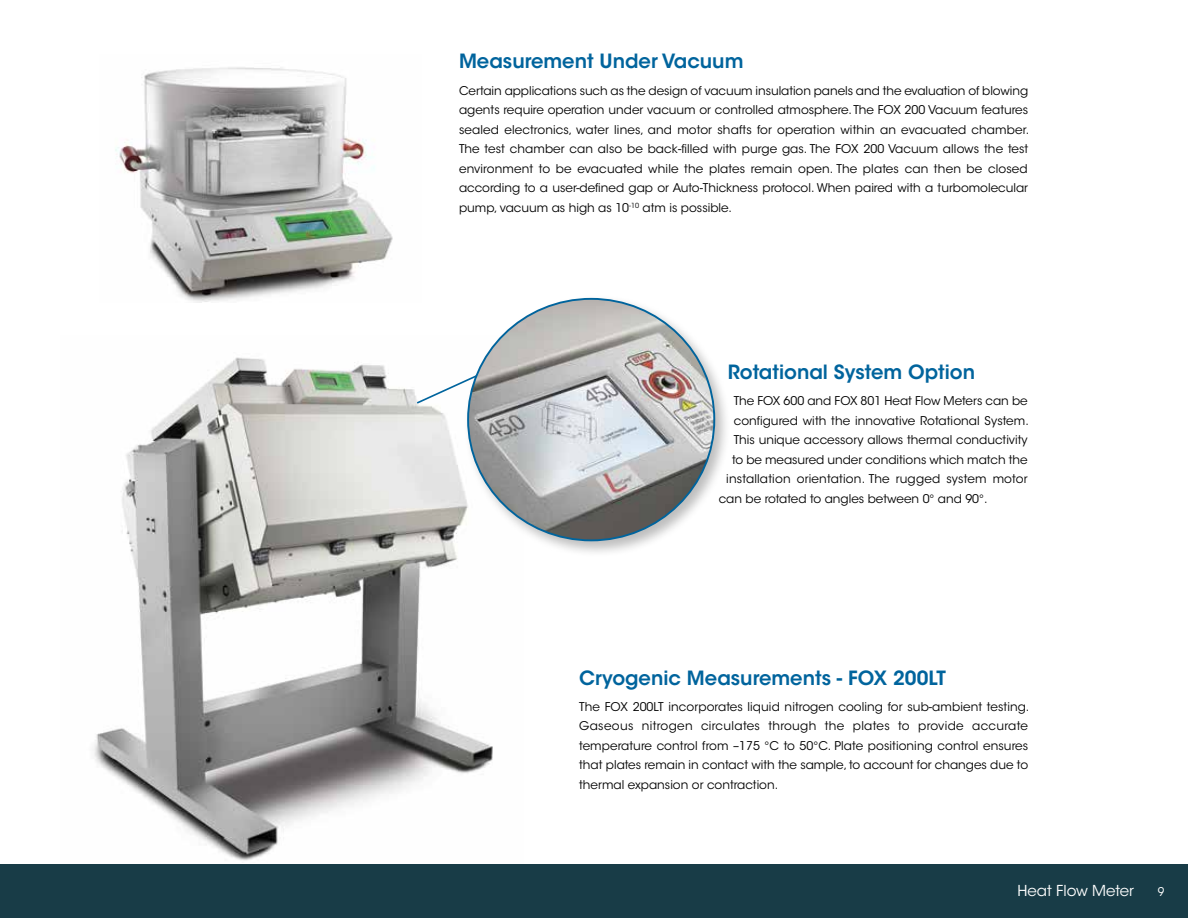
<style>
.page{position:relative;width:1188px;height:918px;background:#fff}
.page>*{position:absolute;margin:0;border:0;box-sizing:border-box;transform-origin:0 0}
.t1{font:600 19.5px "ITC Avant Garde Std";color:#00649d}
.t2{font:15px "ITC Avant Garde Std";color:#fff}
.t3{font:12px/19.5px "ITC Avant Garde Std";color:#000;text-align:justify}
.t4{font:12px "ITC Avant Garde Std";color:#fff;scale:.95 1}
</style>
<div class="page">
<img style="left:93px;top:357px;width:400px;height:504px">
<div style="left:0;top:864px;width:1188px;height:54px;background:#183c47"></div>
<svg style="left:415px;top:357px;width:48px;height:48px"></svg>
<img style="left:115px;top:67px;width:278px;height:235px">
<div style="left:463px;top:294px;width:269px;height:264px;background:#000;opacity:.26"></div>
<img style="left:468px;top:299px;width:246px;height:241px">
<h1 class="t1" style="left:459px;top:49px;width:286px">Measurement Under Vacuum</h1>
<p class="t3" style="left:459px;top:81px;width:572px">Certain applications such as the design of vacuum insulation panels and the evaluation of blowing agents require operation under vacuum or controlled atmosphere. The FOX 200 Vacuum features sealed electronics, water lines, and motor shafts for operation within an evacuated chamber.<br>The test chamber can also be back-filled with purge gas. The FOX 200 Vacuum allows the test environment to be evacuated while the plates remain open. The plates can then be closed according to a user-defined gap or Auto-Thickness protocol. When paired with a turbomolecular pump, vacuum as high as 10<sup>-10</sup> atm is possible.</p>
<h1 class="t1" style="left:728px;top:359px;width:249px">Rotational System Option</h1>
<p class="t3" style="left:734px;top:391px;width:296px">The FOX 600 and FOX 801 Heat Flow Meters can be</p>
<p class="t3" style="left:734px;top:411px;width:297px">configured with the innovative Rotational System.</p>
<p class="t3" style="left:734px;top:430px;width:296px">This unique accessory allows thermal conductivity</p>
<p class="t3" style="left:732px;top:450px;width:297px">to be measured under conditions which match the</p>
<p class="t3" style="left:726px;top:469px;width:303px">installation orientation. The rugged system motor</p>
<p class="t3" style="left:719px;top:489px;width:270px">can be rotated to angles between 0° and 90°.</p>
<h1 class="t1" style="left:579px;top:665px;width:368px">Cryogenic Measurements - FOX 200LT</h1>
<p class="t3" style="left:579px;top:697px;width:452px">The FOX 200LT incorporates liquid nitrogen cooling for sub-ambient testing.<br>Gaseous nitrogen circulates through the plates to provide accurate temperature control from –175 °C to 50°C. Plate positioning control ensures that plates remain in contact with the sample, to account for changes due to thermal expansion or contraction.</p>
<p class="t2" style="left:1017px;top:881px;width:118px">Heat Flow Meter</p>
<p class="t4" style="left:1158px;top:884px;width:8px">9</p>
</div>
